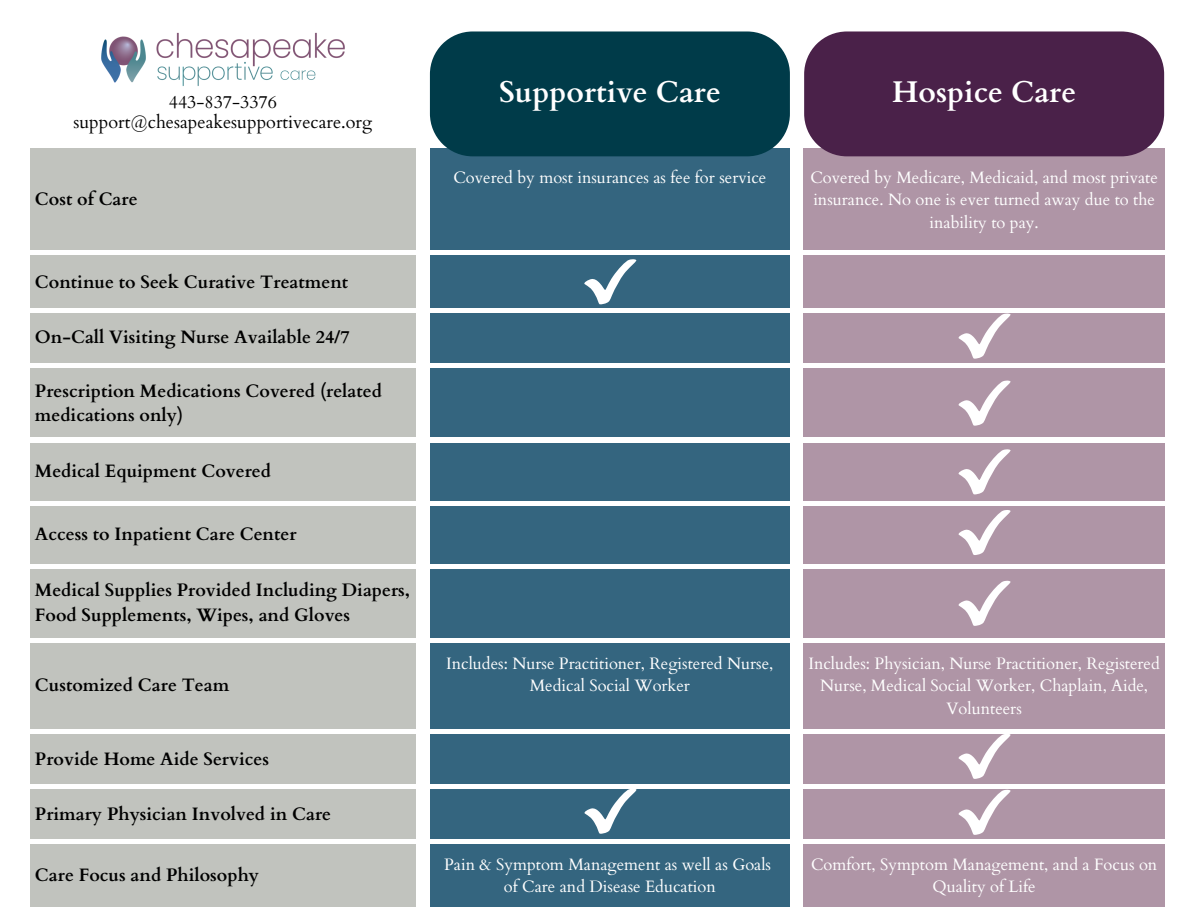
<style>
.page{position:relative;width:1188px;height:918px;background:#fff}
.page>*{position:absolute;margin:0;border:0;box-sizing:border-box;transform-origin:0 0}
.t1{font:700 30px "Cardo";color:#fff}
.t2{font:700 18px/24.8px "Cardo";color:#000}
.t3{font:18px/20.2px "Cardo";color:#000;text-align:center}
.t4{font:16.5px/22.5px "Cardo";color:#fff;text-align:center}
</style>
<div class="page">
<img style="left:101px;top:32px;width:244px;height:54px">
<div style="left:30px;top:149px;width:386px;height:101px;background:#c1c3be"></div>
<div style="left:803px;top:149px;width:362px;height:101px;background:#af95a6"></div>
<div style="left:430px;top:149px;width:360px;height:101px;background:#34657f"></div>
<div style="left:30px;top:255px;width:386px;height:53px;background:#c1c3be"></div>
<div style="left:803px;top:255px;width:362px;height:53px;background:#af95a6"></div>
<div style="left:430px;top:255px;width:360px;height:53px;background:#34657f"></div>
<div style="left:430px;top:31px;width:360px;height:125px;background:#003b49"></div>
<div style="left:804px;top:31px;width:360px;height:125px;background:#4a2149"></div>
<div style="left:30px;top:313px;width:386px;height:50px;background:#c1c3be"></div>
<div style="left:803px;top:313px;width:362px;height:50px;background:#af95a6"></div>
<div style="left:430px;top:313px;width:360px;height:50px;background:#34657f"></div>
<div style="left:30px;top:369px;width:386px;height:68px;background:#c1c3be"></div>
<div style="left:803px;top:369px;width:362px;height:68px;background:#af95a6"></div>
<div style="left:430px;top:369px;width:360px;height:68px;background:#34657f"></div>
<div style="left:30px;top:443px;width:386px;height:58px;background:#c1c3be"></div>
<div style="left:803px;top:443px;width:362px;height:58px;background:#af95a6"></div>
<div style="left:430px;top:443px;width:360px;height:58px;background:#34657f"></div>
<div style="left:30px;top:569px;width:386px;height:69px;background:#c1c3be"></div>
<div style="left:803px;top:569px;width:362px;height:69px;background:#af95a6"></div>
<div style="left:430px;top:569px;width:360px;height:69px;background:#34657f"></div>
<div style="left:30px;top:643px;width:386px;height:86px;background:#c1c3be"></div>
<div style="left:803px;top:643px;width:362px;height:86px;background:#af95a6"></div>
<div style="left:430px;top:643px;width:360px;height:86px;background:#34657f"></div>
<div style="left:30px;top:734px;width:386px;height:50px;background:#c1c3be"></div>
<div style="left:803px;top:734px;width:362px;height:50px;background:#af95a6"></div>
<div style="left:430px;top:734px;width:360px;height:50px;background:#34657f"></div>
<div style="left:30px;top:789px;width:386px;height:50px;background:#c1c3be"></div>
<div style="left:803px;top:789px;width:362px;height:50px;background:#af95a6"></div>
<div style="left:430px;top:789px;width:360px;height:50px;background:#34657f"></div>
<div style="left:30px;top:844px;width:386px;height:63px;background:#c1c3be"></div>
<div style="left:803px;top:844px;width:362px;height:63px;background:#af95a6"></div>
<div style="left:430px;top:844px;width:360px;height:63px;background:#34657f"></div>
<svg style="left:584px;top:259px;width:53px;height:46px"></svg>
<svg style="left:958px;top:313px;width:53px;height:46px"></svg>
<svg style="left:958px;top:380px;width:53px;height:46px"></svg>
<svg style="left:958px;top:449px;width:53px;height:46px"></svg>
<svg style="left:958px;top:580px;width:53px;height:46px"></svg>
<svg style="left:958px;top:734px;width:53px;height:45px"></svg>
<svg style="left:958px;top:789px;width:53px;height:46px"></svg>
<svg style="left:584px;top:789px;width:53px;height:45px"></svg>
<div style="left:30px;top:506px;width:386px;height:57px;background:#c1c3be"></div>
<div style="left:803px;top:506px;width:362px;height:57px;background:#af95a6"></div>
<div style="left:430px;top:506px;width:360px;height:57px;background:#34657f"></div>
<svg style="left:958px;top:510px;width:53px;height:45px"></svg>
<p class="t3" style="left:73px;top:92px;width:300px">443-837-3376 support@chesapeakesupportivecare.org</p>
<p class="t2" style="left:35px;top:187px;width:104px">Cost of Care</p>
<p class="t2" style="left:35px;top:270px;width:315px">Continue to Seek Curative Treatment</p>
<p class="t2" style="left:35px;top:325px;width:316px">On-Call Visiting Nurse Available 24/7</p>
<p class="t2" style="left:35px;top:379px;width:349px">Prescription Medications Covered (related medications only)</p>
<p class="t2" style="left:35px;top:459px;width:238px">Medical Equipment Covered</p>
<p class="t2" style="left:35px;top:522px;width:263px">Access to Inpatient Care Center</p>
<p class="t2" style="left:35px;top:578px;width:377px">Medical Supplies Provided Including Diapers,<br>Food Supplements, Wipes, and Gloves</p>
<p class="t2" style="left:35px;top:673px;width:196px">Customized Care Team</p>
<p class="t2" style="left:35px;top:747px;width:236px">Provide Home Aide Services</p>
<p class="t2" style="left:35px;top:802px;width:298px">Primary Physician Involved in Care</p>
<h1 class="t1" style="left:499px;top:73px;width:223px">Supportive Care</h1>
<h1 class="t1" style="left:892px;top:73px;width:186px">Hospice Care</h1>
<p class="t4" style="left:453px;top:166px;width:314px">Covered by most insurances as fee for service</p>
<p class="t4" style="left:810px;top:166px;width:349px">Covered by Medicare, Medicaid, and most private insurance. No one is ever turned away due to the inability to pay.</p>
<p class="t4" style="left:446px;top:653px;width:329px">Includes: Nurse Practitioner, Registered Nurse,<br>Medical Social Worker</p>
<p class="t4" style="left:808px;top:653px;width:353px">Includes: Physician, Nurse Practitioner, Registered<br>Nurse, Medical Social Worker, Chaplain, Aide,<br>Volunteers</p>
<p class="t2" style="left:35px;top:863px;width:226px">Care Focus and Philosophy</p>
<p class="t4" style="left:811px;top:854px;width:348px">Comfort, Symptom Management, and a Focus on<br>Quality of Life</p>
<p class="t4" style="left:444px;top:854px;width:328px">Pain &amp; Symptom Management as well as Goals of Care and Disease Education</p>
</div>
